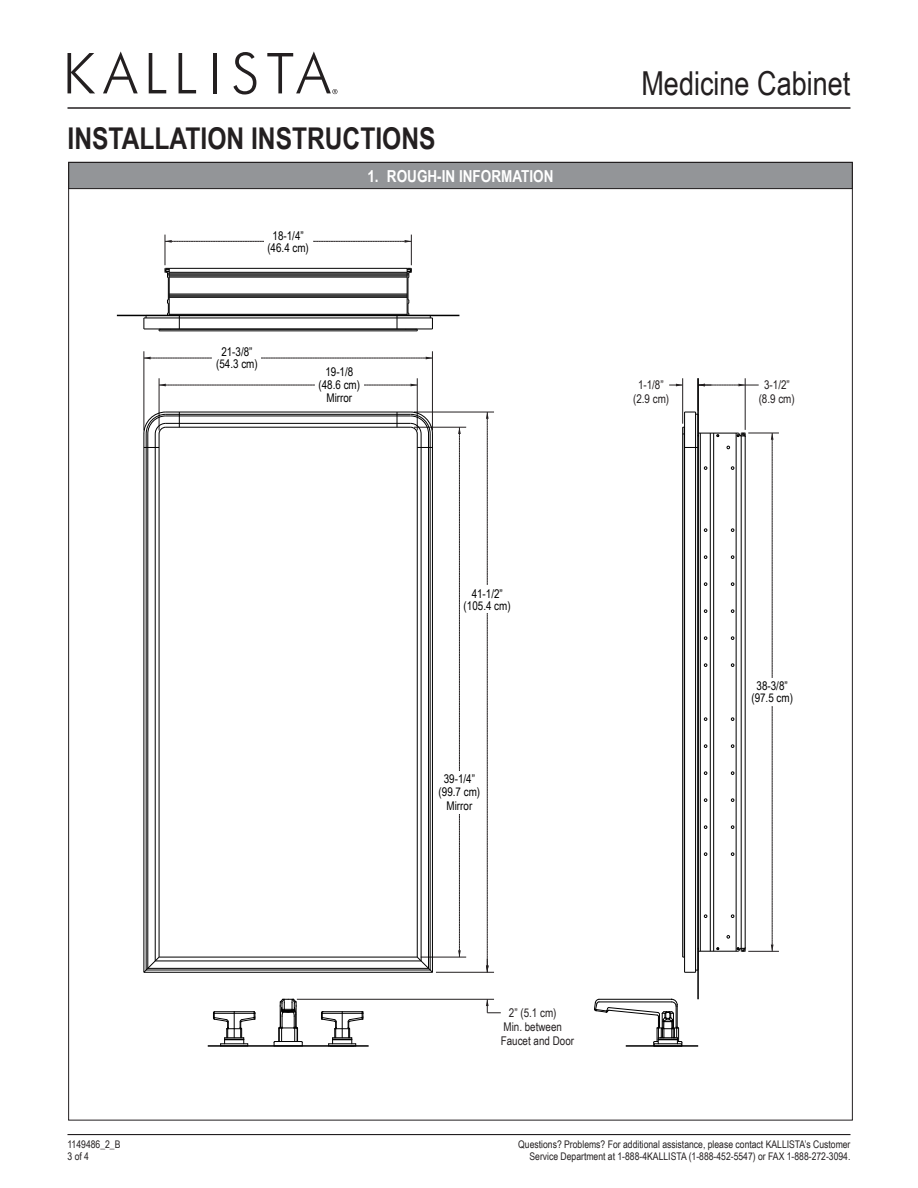
<style>
.page{position:relative;width:918px;height:1188px;background:#fff}
.page>*{position:absolute;margin:0;border:0;box-sizing:border-box;transform-origin:0 0}
.t1{font:33px "Arial Narrow";color:#231f20}
.t2{font:700 30px "Arial Narrow";color:#231f20}
.t3{font:700 16.5px "Arial Narrow";color:#fff}
.graphic{font:12px/12px "Arial Narrow";color:#000;text-align:center}
.graphic-2{font:12px/14.4px "Arial Narrow";color:#231f20;text-align:center}
.t4{font:10.5px/12.6px "Arial Narrow";color:#231f20}
</style>
<div class="page">
<svg style="left:68px;top:53px;width:27px;height:40px"></svg>
<svg style="left:103px;top:51px;width:35px;height:42px"></svg>
<svg style="left:149px;top:53px;width:17px;height:40px"></svg>
<svg style="left:179px;top:53px;width:17px;height:40px"></svg>
<hr style="left:213px;top:53px;width:4px;height:40px;background:#231f20">
<svg style="left:233px;top:52px;width:23px;height:42px"></svg>
<svg style="left:267px;top:51px;width:70px;height:43px"></svg>
<hr style="left:68px;top:107px;width:782px;height:2px;background:#231f20">
<hr style="left:68px;top:1134px;width:782px;height:1px;background:#231f20">
<div style="left:69px;top:162px;width:783px;height:27px;background:#939598"></div>
<div style="left:68px;top:162px;width:785px;height:27px;border:1px solid #231f20"></div>
<svg style="left:144px;top:316px;width:3px;height:13px"></svg>
<hr style="left:144px;top:329px;width:288px;height:1px;background:#000">
<hr style="left:144px;top:318px;width:288px;height:1px;background:#000">
<svg style="left:430px;top:316px;width:3px;height:13px"></svg>
<svg style="left:159px;top:235px;width:259px;height:96px"></svg>
<div style="left:264px;top:228px;width:49px;height:27px;background:#fff"></div>
<hr style="left:117px;top:315px;width:342px;height:1px;background:#000">
<svg style="left:685px;top:970px;width:12px;height:3px"></svg>
<hr style="left:684px;top:412px;width:1px;height:560px;background:#000">
<hr style="left:695px;top:412px;width:1px;height:560px;background:#000">
<hr style="left:697px;top:378px;width:2px;height:621px;background:#000">
<svg style="left:669px;top:378px;width:110px;height:580px"></svg>
<div style="left:746px;top:678px;width:52px;height:28px;background:#fff"></div>
<svg style="left:213px;top:1011px;width:43px;height:34px"></svg>
<hr style="left:208px;top:1045px;width:161px;height:2px;background:#000">
<svg style="left:143px;top:351px;width:351px;height:622px"></svg>
<svg style="left:273px;top:998px;width:228px;height:49px"></svg>
<svg style="left:594px;top:998px;width:89px;height:49px"></svg>
<hr style="left:626px;top:1045px;width:72px;height:2px;background:#000">
<h2 class="t2" style="left:68px;top:115px;width:370px">INSTALLATION INSTRUCTIONS</h2>
<p class="graphic" style="left:267px;top:229px;width:43px">18-1/4” (46.4 cm)</p>
<p class="t3" style="left:367px;top:164px;width:188px">1. ROUGH-IN INFORMATION</p>
<p class="graphic" style="left:216px;top:346px;width:43px">21-3/8” (54.3 cm)</p>
<p class="graphic" style="left:319px;top:364px;width:43px;line-height:13px">19-1/8 (48.6 cm)<br>Mirror</p>
<p class="graphic" style="left:464px;top:587px;width:49px">41-1/2” (105.4 cm)</p>
<p class="graphic" style="left:439px;top:772px;width:43px;line-height:13px">39-1/4” (99.7 cm)<br>Mirror</p>
<h1 class="t1" style="left:641px;top:59px;width:211px">Medicine Cabinet</h1>
<p class="graphic-2" style="left:633px;top:377px;width:38px">1-1/8” (2.9 cm)</p>
<p class="graphic-2" style="left:759px;top:377px;width:38px">3-1/2” (8.9 cm)</p>
<p class="graphic" style="left:751px;top:680px;width:43px">38-3/8” (97.5 cm)</p>
<p class="graphic-2" style="left:501px;top:1005px;width:75px;text-align:left;text-indent:8px">2” (5.1 cm)<br>Min. between<br>Faucet and Door</p>
<p class="t4" style="left:68px;top:1137px;width:54px">1149486_2_B<br>3 of 4</p>
<p class="t4" style="left:518px;top:1137px;width:334px;text-align:right">Questions? Problems? For additional assistance, please contact KALLISTA’s Customer<br>Service Department at 1-888-4KALLISTA (1-888-452-5547) or FAX 1-888-272-3094.</p>
</div>
